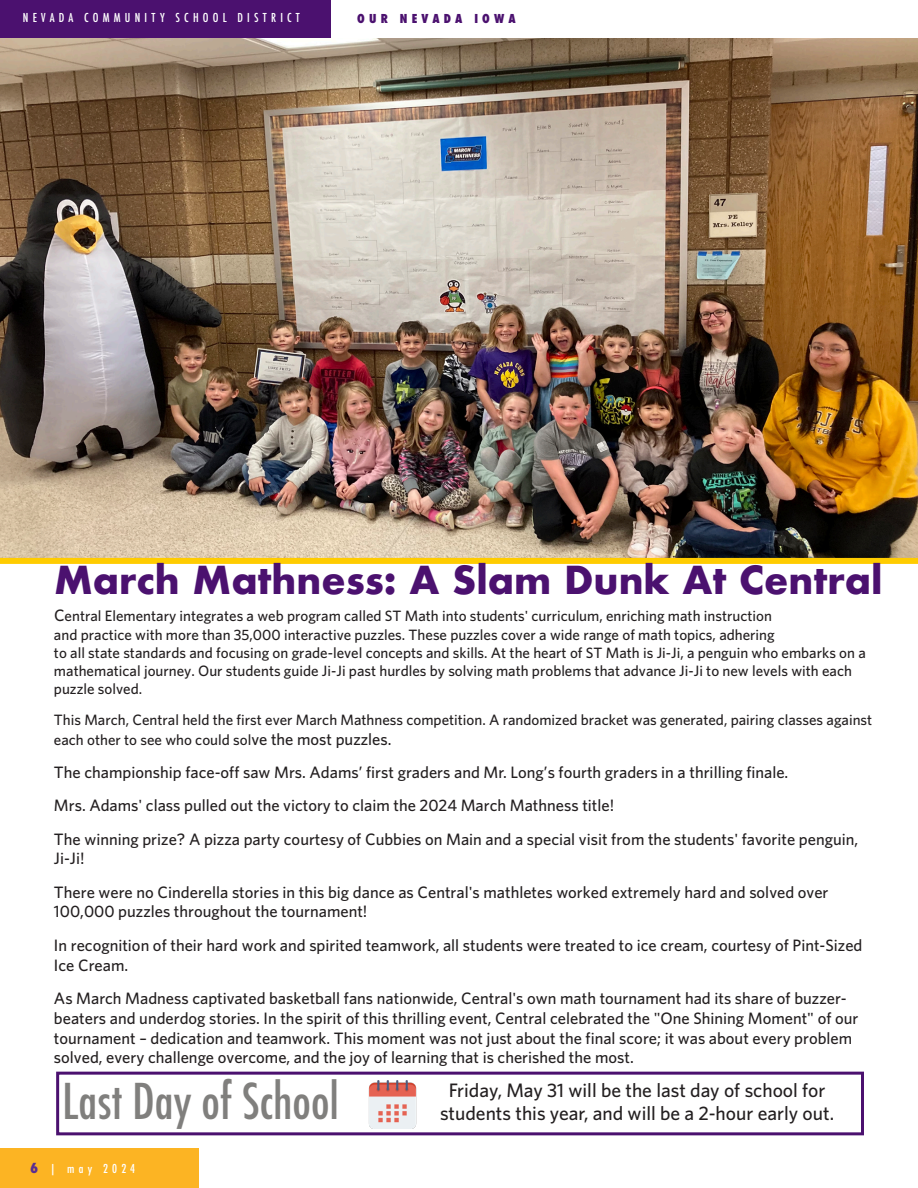
<style>
.page{position:relative;width:918px;height:1188px;background:#fff}
.page>*{position:absolute;margin:0;border:0;box-sizing:border-box;transform-origin:0 0}
.t1{font:500 condensed 48px "Futura";color:#807f7d}
.t2{font:700 37.5px "Futura";color:#4b116f}
.t3{font:500 19.5px/23.4px "Whitney";color:#231f20;text-align:center}
.t4{font:500 16.5px/33.3px "Whitney";color:#231f20}
.t5{font:500 15px/18.1px "Whitney";color:#231f20}
.t6{font:500 condensed 12px "Futura";letter-spacing:.35em;color:#fff}
.t7{font:800 condensed 12px "Futura";letter-spacing:.35em;color:#4b116f}
.s1{font-size:16.5px}
.s2{font-weight:800;font-size:13.5px;color:#5b2e91}
</style>
<div class="page">
<div style="left:0;top:1148px;width:199px;height:40px;background:#fcb423"></div>
<div style="left:0;top:0;width:330px;height:41px;background:#4b116f"></div>
<img style="left:0;top:39px;width:918px;height:519px">
<div style="left:0;top:558px;width:918px;height:6px;background:#fc0"></div>
<div style="left:56px;top:1072px;width:808px;height:63px;border:3px solid #4b116f"></div>
<img style="left:368px;top:1080px;width:48px;height:49px">
<p class="t6" style="left:23px;top:10px;width:278px">NEVADA COMMUNITY SCHOOL DISTRICT</p>
<p class="t7" style="left:357px;top:10px;width:160px">OUR NEVADA IOWA</p>
<p class="t2" style="left:54px;top:553px;width:830px">March Mathness: A Slam Dunk At Central</p>
<p class="t5" style="left:54px;top:607px;width:813px"><span class="s1">C</span>entral Elementary integrates a web program called ST Math into students' curriculum, enriching math instruction<br>and practice with more than 35,000 interactive puzzles. These puzzles cover a wide range of math topics, adhering<br>to all state standards and focusing on grade-level concepts and skills. At the heart of ST Math is Ji-Ji, a penguin who embarks on a mathematical journey. Our students guide Ji-Ji past hurdles by solving math problems that advance Ji-Ji to new levels with each puzzle solved.</p>
<p class="t5" style="left:54px;top:710px;width:820px;line-height:19.2px">This March, Central held the first ever March Mathness competition. A randomized bracket was generated, pairing classes against each other to see who could sol<span class="s1">ve the most puzzles.</span></p>
<p class="t4" style="left:54px;top:755px;width:806px">The championship face-off saw Mrs. Adams’ first graders and Mr. Long’s fourth graders in a thrilling finale.<br>Mrs. Adams' class pulled out the victory to claim the 2024 March Mathness title!<br>The winning prize? A pizza party courtesy of Cubbies on Main and a special visit from the students' favorite penguin,</p>
<p class="t4" style="left:54px;top:842px;width:776px">Ji-Ji!<br>There were no Cinderella stories in this big dance as Central's mathletes worked extremely hard and solved over</p>
<p class="t4" style="left:54px;top:895px;width:810px">100,000 puzzles throughout the tournament!<br>In recognition of their hard work and spirited teamwork, all students were treated to ice cream, courtesy of Pint-Sized</p>
<p class="t4" style="left:54px;top:948px;width:794px">Ice Cream.<br>As March Madness captivated basketball fans nationwide, Central's own math tournament had its share of buzzer-</p>
<p class="t4" style="left:54px;top:1008px;width:806px;line-height:19.8px">beaters and underdog stories. In the spirit of this thrilling event, Central celebrated the "One Shining Moment" of our tournament – dedication and teamwork. This moment was not just about the final score; it was about every problem solved, every challenge overcome, and the joy of learning that is cherished the most.</p>
<p class="t1" style="left:63px;top:1070px;width:278px">Last Day of School</p>
<p class="t3" style="left:440px;top:1077px;width:396px">Friday, May 31 will be the last day of school for students this year, and will be a 2-hour early out.</p>
<p class="t6" style="left:30px;top:1161px;width:107px"><span class="s2">6</span> | may 2024</p>
</div>
